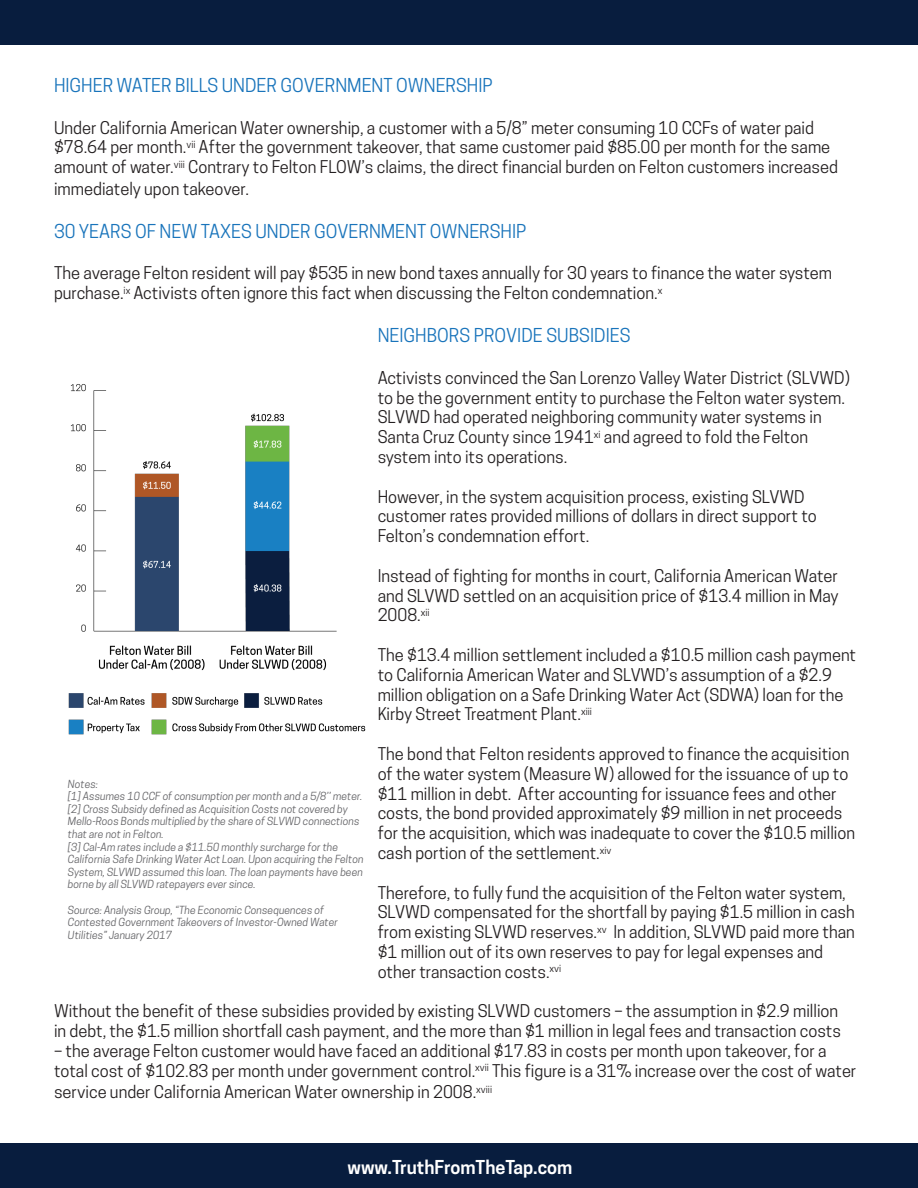
<style>
.page{position:relative;width:918px;height:1188px;background:#fff}
.page>*{position:absolute;margin:0;border:0;box-sizing:border-box;transform-origin:0 0}
.t1{font:18px "Cooper Hewitt";color:#1974bb}
.t2{font:600 18px "Cooper Hewitt";color:#fff}
.t3{font:16.5px/19.8px "Cooper Hewitt";color:#231f20}
.t4{font:italic 10.5px/12.6px "Cooper Hewitt";color:#636366}
</style>
<div class="page">
<div style="left:0;top:1143px;width:918px;height:45px;background:#081d3e"></div>
<div style="left:0;top:0;width:918px;height:45px;background:#081d3e"></div>
<img style="left:68px;top:384px;width:298px;height:351px">
<p class="t1" style="left:54px;top:75px;width:440px">HIGHER WATER BILLS UNDER GOVERNMENT OWNERSHIP</p>
<p class="t3" style="left:54px;top:118px;width:785px">Under California American Water ownership, a customer with a 5/8” meter consuming 10 CCFs of water paid $78.64 per month.<sup>vii</sup> After the government takeover, that same customer paid $85.00 per month for the same amount of water.<sup>viii</sup> Contrary to Felton FLOW’s claims, the direct financial burden on Felton customers increased</p>
<p class="t3" style="left:54px;top:179px;width:196px">immediately upon takeover.</p>
<p class="t1" style="left:54px;top:221px;width:474px">30 YEARS OF NEW TAXES UNDER GOVERNMENT OWNERSHIP</p>
<p class="t3" style="left:54px;top:263px;width:780px">The average Felton resident will pay $535 in new bond taxes annually for 30 years to finance the water system purchase.<sup>ix</sup> Activists often ignore this fact when discussing the Felton condemnation.<sup>x</sup></p>
<p class="t1" style="left:378px;top:325px;width:254px">NEIGHBORS PROVIDE SUBSIDIES</p>
<p class="t3" style="left:378px;top:368px;width:474px">Activists convinced the San Lorenzo Valley Water District (SLVWD) to be the government entity to purchase the Felton water system.<br>SLVWD had operated neighboring community water systems in Santa Cruz County since 1941<sup>xi</sup> and agreed to fold the Felton system into its operations.</p>
<p class="t3" style="left:378px;top:487px;width:441px">However, in the system acquisition process, existing SLVWD customer rates provided millions of dollars in direct support to<br>Felton’s condemnation effort.</p>
<p class="t3" style="left:378px;top:566px;width:462px;text-align:justify">Instead of fighting for months in court, California American Water and SLVWD settled on an acquisition price of $13.4 million in May 2008.<sup>xii</sup></p>
<p class="t3" style="left:378px;top:645px;width:480px">The $13.4 million settlement included a $10.5 million cash payment to California American Water and SLVWD’s assumption of a $2.9 million obligation on a Safe Drinking Water Act (SDWA) loan for the Kirby Street Treatment Plant.<sup>xiii</sup></p>
<p class="t3" style="left:378px;top:744px;width:479px">The bond that Felton residents approved to finance the acquisition of the water system (Measure W) allowed for the issuance of up to $11 million in debt. After accounting for issuance fees and other costs, the bond provided approximately $9 million in net proceeds for the acquisition, which was inadequate to cover the $10.5 million cash portion of the settlement.<sup>xiv</sup></p>
<p class="t3" style="left:378px;top:883px;width:479px">Therefore, to fully fund the acquisition of the Felton water system, SLVWD compensated for the shortfall by paying $1.5 million in cash from existing SLVWD reserves.<sup>xv</sup> In addition, SLVWD paid more than $1 million out of its own reserves to pay for legal expenses and other transaction costs.<sup>xvi</sup></p>
<p class="t3" style="left:54px;top:1001px;width:789px">Without the benefit of these subsidies provided by existing SLVWD customers – the assumption in $2.9 million in debt, the $1.5 million shortfall cash payment, and the more than $1 million in legal fees and transaction costs</p>
<p class="t3" style="left:54px;top:1041px;width:804px">– the average Felton customer would have faced an additional $17.83 in costs per month upon takeover, for a total cost of $102.83 per month under government control.<sup>xvii</sup> This figure is a 31% increase over the cost of water</p>
<p class="t3" style="left:54px;top:1082px;width:440px">service under California American Water ownership in 2008.<sup>xviii</sup></p>
<p class="t4" style="left:68px;top:777px;width:32px">Notes:</p>
<p class="t4" style="left:68px;top:790px;width:296px">[1] Assumes 10 CCF of consumption per month and a 5/8’’ meter.</p>
<p class="t4" style="left:68px;top:803px;width:293px">[2] Cross Subsidy defined as Acquisition Costs not covered by<br>Mello-Roos Bonds multiplied by the share of SLVWD connections that are not in Felton.</p>
<p class="t4" style="left:68px;top:840px;width:297px">[3] Cal-Am rates include a $11.50 monthly surcharge for the California Safe Drinking Water Act Loan. Upon acquiring the Felton System, SLVWD assumed this loan. The loan payments have been borne by all SLVWD ratepayers ever since.</p>
<p class="t4" style="left:68px;top:903px;width:272px">Source: Analysis Group, “The Economic Consequences of<br>Contested Government Takeovers of Investor-Owned Water<br>Utilities” January 2017</p>
<p class="t2" style="left:348px;top:1157px;width:226px">www.TruthFromTheTap.com</p>
</div>
